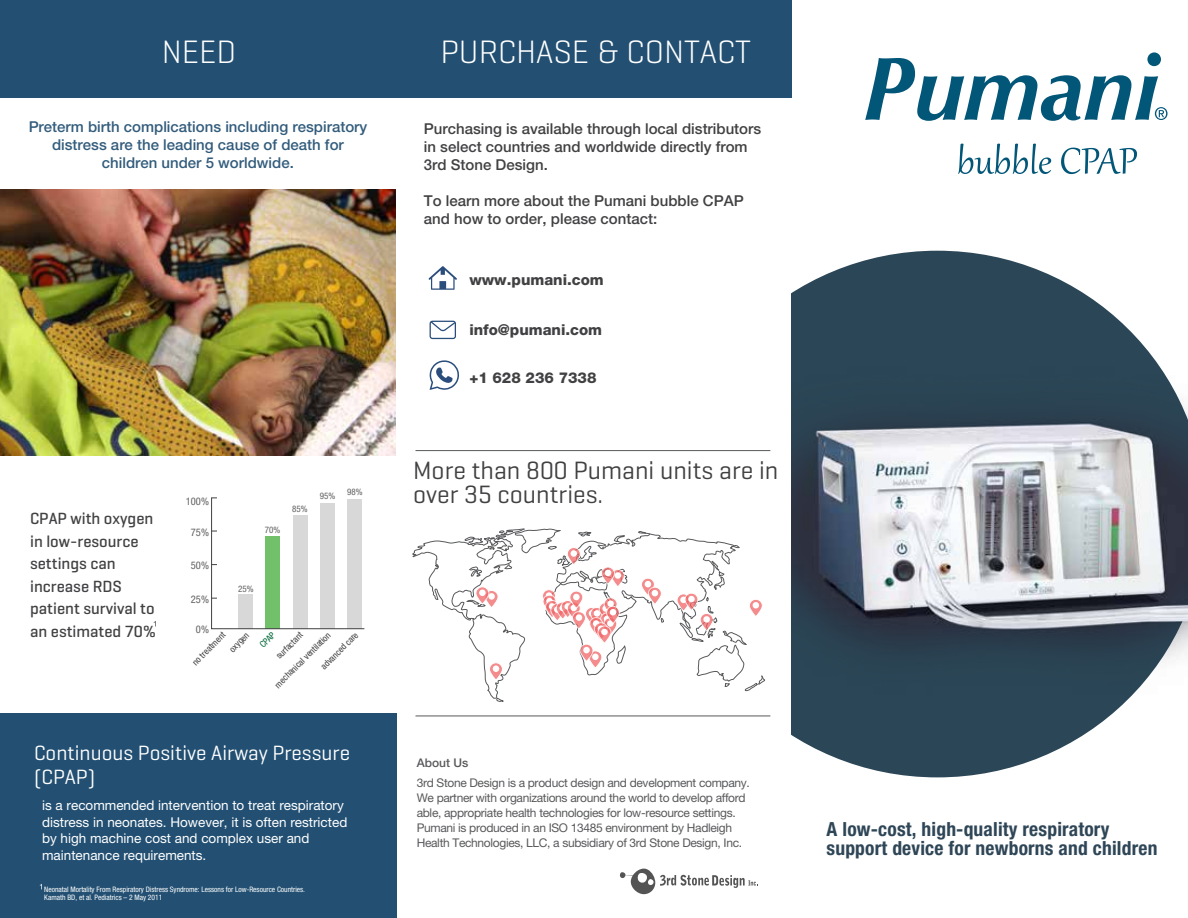
<style>
.page{position:relative;width:1188px;height:918px;background:#fff}
.page>*{position:absolute;margin:0;border:0;box-sizing:border-box;transform-origin:0 0}
.t1{font:300 33px "Geogrotesque";color:#fff}
.t2{font:25.5px/24px "Geogrotesque";color:#414042}
.t3{font:21px/24px "Geogrotesque";color:#fff}
.t4{font:700 condensed 19.5px/18.8px "Helvetica Neue LT Std";letter-spacing:.01em;color:#2f4657}
.t5{font:500 16.5px/22.5px "Geogrotesque";color:#414042}
.t6{font:500 15px/18px "Helvetica Neue LT Std";color:#414042}
.t7{font:500 15px/18px "Helvetica Neue LT Std";color:#235072;text-align:center}
.t8{font:800 15px "Helvetica Neue LT Std";color:#414042}
.t9{font:13.5px/16.5px "Helvetica Neue LT Std";color:#fff}
.t10{font:12px/15px "Helvetica Neue LT Std";letter-spacing:-.025em;color:#58595b}
.t11{font:500 12px "Helvetica Neue LT Std";color:#58595b}
.t12{font:condensed 10.5px "Helvetica Neue LT Std";color:#606161}
.t13{font:condensed 9px/16.6px "Helvetica Neue LT Std";color:#414042}
.t14{font:condensed 9px "Helvetica Neue LT Std";color:#606161}
.t15{font:condensed 9px "Helvetica Neue LT Std";color:#006838}
.t16{font:condensed 7.5px/8.2px "Helvetica Neue LT Std";color:#fff}
</style>
<div class="page">
<div style="left:0;top:0;width:792px;height:98px;background:#235072"></div>
<div style="left:0;top:714px;width:396px;height:204px;background:#235072"></div>
<svg style="left:958px;top:144px;width:93px;height:30px"></svg>
<svg style="left:1061px;top:148px;width:76px;height:26px"></svg>
<svg style="left:211px;top:497px;width:154px;height:133px"></svg>
<hr style="left:415px;top:450px;width:355px;height:1px;background:#58595b">
<hr style="left:415px;top:716px;width:355px;height:1px;background:#58595b">
<svg style="left:429px;top:360px;width:30px;height:30px"></svg>
<svg style="left:430px;top:321px;width:26px;height:18px"></svg>
<svg style="left:429px;top:266px;width:28px;height:24px"></svg>
<svg style="left:792px;top:251px;width:303px;height:526px;fill:#2b4656"></svg>
<svg style="left:865px;top:52px;width:303px;height:69px"></svg>
<svg style="left:412px;top:528px;width:353px;height:174px"></svg>
<div style="left:479px;top:590px;width:7px;height:6px;background:#fff;border-radius:50%"></div>
<img style="left:0;top:190px;width:396px;height:265px">
<svg style="left:620px;top:869px;width:138px;height:25px"></svg>
<img style="left:792px;top:271px;width:396px;height:456px">
<h1 class="t1" style="left:162px;top:31px;width:76px">NEED</h1>
<p class="t7" style="left:29px;top:118px;width:340px">Preterm birth complications including respiratory distress are the leading cause of death for children under 5 worldwide.</p>
<h3 class="t5" style="left:30px;top:507px;width:128px">CPAP with oxygen in low-resource settings can increase RDS patient survival to an estimated 70%</h3>
<p class="t12" style="left:186px;top:495px;width:25px">100%</p>
<p class="t12" style="left:191px;top:526px;width:20px">75%</p>
<p class="t12" style="left:191px;top:560px;width:20px">50%</p>
<p class="t12" style="left:191px;top:593px;width:20px">25%</p>
<p class="t14" style="left:265px;top:525px;width:17px">70%</p>
<p class="t14" style="left:292px;top:503px;width:17px">85%</p>
<p class="t14" style="left:320px;top:491px;width:17px">95%</p>
<p class="t14" style="left:347px;top:487px;width:17px">98%</p>
<p class="t14" style="left:238px;top:583px;width:17px">25%</p>
<p class="t12" style="left:196px;top:623px;width:15px">0%</p>
<p class="t13" style="left:213px;top:633px;width:25px;text-indent:-36px;rotate:-45deg">no treatment oxygen</p>
<p class="t15" style="left:258px;top:642px;width:19px;rotate:-45deg">CPAP</p>
<p class="t13" style="left:272px;top:651px;width:35px;rotate:-45deg">surfactant</p>
<p class="t13" style="left:316px;top:662px;width:50px;rotate:-45deg">advanced care</p>
<p class="t13" style="left:270px;top:680px;width:76px;rotate:-45deg">mechanical ventilation</p>
<h3 class="t3" style="left:34px;top:741px;width:318px">Continuous Positive Airway Pressure (CPAP)</h3>
<p class="t9" style="left:42px;top:797px;width:307px">is a recommended intervention to treat respiratory distress in neonates. However, it is often restricted by high machine cost and complex user and maintenance requirements.</p>
<p class="t16" style="left:44px;top:885px;width:262px">Neonatal Mortality From Respiratory Distress Syndrome: Lessons for Low-Resource Countries.<br>Kamath BD, et al. Pediatrics – 2 May 2011</p>
<h1 class="t1" style="left:440px;top:31px;width:312px">PURCHASE &amp; CONTACT</h1>
<p class="t6" style="left:424px;top:119px;width:339px">Purchasing is available through local distributors in select countries and worldwide directly from<br>3rd Stone Design.</p>
<p class="t6" style="left:424px;top:191px;width:321px">To learn more about the Pumani bubble CPAP and how to order, please contact:</p>
<p class="t8" style="left:469px;top:271px;width:136px">www.pumani.com</p>
<p class="t8" style="left:469px;top:320px;width:134px">info@pumani.com</p>
<p class="t8" style="left:469px;top:369px;width:129px">+1 628 236 7338</p>
<h2 class="t2" style="left:413px;top:458px;width:367px">More than 800 Pumani units are in over 35 countries.</h2>
<p class="t11" style="left:417px;top:756px;width:53px">About Us</p>
<p class="t10" style="left:417px;top:790px;width:330px">We partner with organizations around the world to develop afford able, appropriate health technologies for low-resource settings.<br>Pumani is produced in an ISO 13485 environment by Hadleigh Health Technologies, LLC, a subsidiary of 3rd Stone Design, Inc.</p>
<p class="t10" style="left:417px;top:775px;width:335px">3rd Stone Design is a product design and development company.</p>
<h3 class="t4" style="left:827px;top:819px;width:332px">A low-cost, high-quality respiratory support device for newborns and children</h3>
</div>
